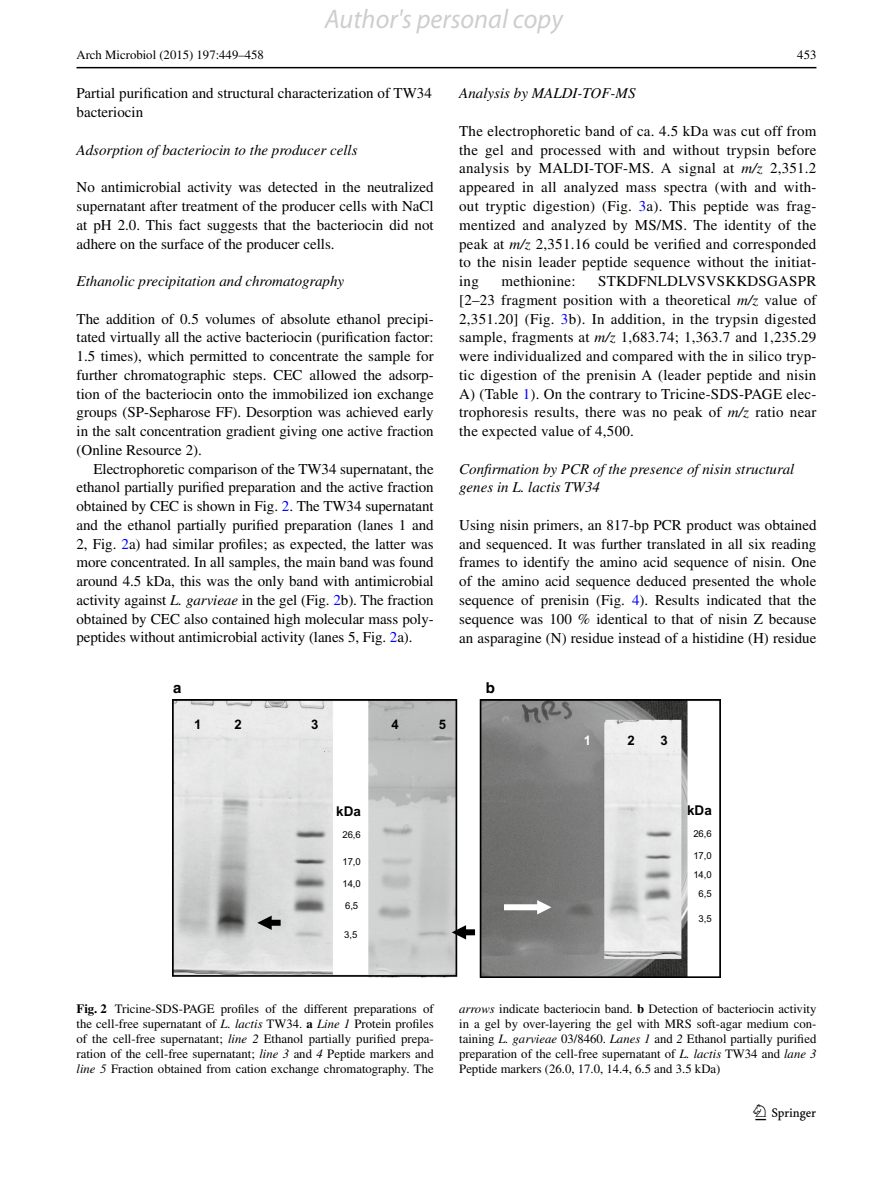
<style>
.page{position:relative;width:893px;height:1187px;background:#fff}
.page>*{position:absolute;margin:0;border:0;box-sizing:border-box;transform-origin:0 0}
.t1{font:italic 27px "S Myriad";color:rgb(0 0 0/.2)}
.t2{font:22.5px "Springnew";color:#000}
.t3{font:15px/18.8px "Times";color:#000;text-align:justify}
.t4{font:italic 15px/18.8px "Times";color:#000}
.t5{font:700 15px "Helvetica";color:#000}
.t6{font:700 13.5px "Arial";color:#000}
.t7{font:700 13.05px "Arial";color:#000}
.t8{font:700 13.05px "Arial";color:#fff}
.t9{font:12.75px/15px "Times";color:#000;text-align:justify}
.t10{font:9.6px/19.2px "Arial";color:#000;text-align:center}
.t11{font:9.45px "Arial";color:#000}
.s1{color:#00f}
.s2{font-style:italic}
.s3{font-weight:700}
</style>
<div class="page">
<hr style="left:77px;top:67px;width:739px;height:1px;background:#000">
<img style="left:172px;top:699px;width:549px;height:278px">
<div style="left:504px;top:904px;width:35px;height:6px;background:#fff"></div>
<svg style="left:537px;top:900px;width:14px;height:14px"></svg>
<div style="left:269px;top:919px;width:12px;height:6px;background:#000"></div>
<svg style="left:257px;top:915px;width:15px;height:14px"></svg>
<div style="left:464px;top:929px;width:11px;height:6px;background:#000"></div>
<svg style="left:452px;top:925px;width:14px;height:14px"></svg>
<h1 class="t1" style="left:325px;top:3px;width:240px">Author's personal copy</h1>
<p class="t9" style="left:77px;top:48px;width:189px">Arch Microbiol (2015) 197:449–458</p>
<p class="t9" style="left:797px;top:48px;width:21px">453</p>
<p class="t3" style="left:77px;top:84px;width:357px">Partial purification and structural characterization of TW34 bacteriocin</p>
<p class="t4" style="left:77px;top:140px;width:282px">Adsorption of bacteriocin to the producer cells</p>
<p class="t3" style="left:77px;top:178px;width:359px">No antimicrobial activity was detected in the neutralized supernatant after treatment of the producer cells with NaCl at pH 2.0. This fact suggests that the bacteriocin did not adhere on the surface of the producer cells.</p>
<p class="t4" style="left:77px;top:271px;width:269px">Ethanolic precipitation and chromatography</p>
<p class="t3" style="left:77px;top:309px;width:359px">The addition of 0.5 volumes of absolute ethanol precipi&shy;tated virtually all the active bacteriocin (purification factor:<br>1.5 times), which permitted to concentrate the sample for further chromatographic steps. CEC allowed the adsorp&shy;tion of the bacteriocin onto the immobilized ion exchange groups (SP-Sepharose FF). Desorption was achieved early in the salt concentration gradient giving one active fraction (Online Resource 2).</p>
<p class="t3" style="left:77px;top:459px;width:359px;text-indent:17px">Electrophoretic comparison of the TW34 supernatant, the ethanol partially purified preparation and the active fraction obtained by CEC is shown in Fig. <span class="s1">2</span>. The TW34 supernatant and the ethanol partially purified preparation (lanes 1 and 2, Fig. <span class="s1">2</span>a) had similar profiles; as expected, the latter was more concentrated. In all samples, the main band was found around 4.5 kDa, this was the only band with antimicrobial activity against <span class="s2">L. garvieae</span> in the gel (Fig. <span class="s1">2</span>b). The fraction obtained by CEC also contained high molecular mass poly&shy;peptides without antimicrobial activity (lanes 5, Fig. <span class="s1">2</span>a).</p>
<p class="t5" style="left:173px;top:678px;width:10px">a</p>
<p class="t7" style="left:194px;top:715px;width:9px">1</p>
<p class="t7" style="left:234px;top:715px;width:9px">2</p>
<p class="t7" style="left:311px;top:715px;width:9px">3</p>
<p class="t7" style="left:392px;top:715px;width:9px">4</p>
<p class="t7" style="left:439px;top:715px;width:9px">5</p>
<p class="t4" style="left:459px;top:84px;width:178px">Analysis by MALDI‑TOF‑MS</p>
<p class="t3" style="left:459px;top:121px;width:359px">The electrophoretic band of ca. 4.5 kDa was cut off from the gel and processed with and without trypsin before analysis by MALDI-TOF-MS. A signal at <span class="s2">m/z</span> 2,351.2 appeared in all analyzed mass spectra (with and with&shy;out tryptic digestion) (Fig. <span class="s1">3</span>a). This peptide was frag&shy;mentized and analyzed by MS/MS. The identity of the peak at <span class="s2">m/z</span> 2,351.16 could be verified and corresponded to the nisin leader peptide sequence without the initiat&shy;ing</p>
<p class="t3" style="left:502px;top:271px;width:75px">methionine:</p>
<p class="t3" style="left:459px;top:271px;width:359px;text-indent:139px">STKDFNLDLVSVSKKDSGASPR [2–23 fragment position with a theoretical <span class="s2">m/z</span> value of 2,351.20] (Fig. <span class="s1">3</span>b). In addition, in the trypsin digested sample, fragments at <span class="s2">m/z</span> 1,683.74; 1,363.7 and 1,235.29 were individualized and compared with the in silico tryp&shy;tic digestion of the prenisin A (leader peptide and nisin A) (Table <span class="s1">1</span>). On the contrary to Tricine-SDS-PAGE elec&shy;trophoresis results, there was no peak of <span class="s2">m/z</span> ratio near the expected value of 4,500.</p>
<p class="t4" style="left:459px;top:459px;width:337px">Confirmation by PCR of the presence of nisin structural genes in L. lactis TW34</p>
<p class="t3" style="left:459px;top:515px;width:359px">Using nisin primers, an 817-bp PCR product was obtained and sequenced. It was further translated in all six reading frames to identify the amino acid sequence of nisin. One of the amino acid sequence deduced presented the whole sequence of prenisin (Fig. <span class="s1">4</span>). Results indicated that the sequence was 100 % identical to that of nisin Z because an asparagine (N) residue instead of a histidine (H) residue</p>
<p class="t5" style="left:486px;top:678px;width:11px">b</p>
<p class="t8" style="left:584px;top:731px;width:9px">1</p>
<p class="t7" style="left:627px;top:731px;width:9px">2</p>
<p class="t7" style="left:660px;top:731px;width:9px">3</p>
<p class="t6" style="left:336px;top:802px;width:26px">kDa</p>
<p class="t6" style="left:687px;top:800px;width:26px">kDa</p>
<p class="t10" style="left:342px;top:825px;width:20px">26,6</p>
<p class="t10" style="left:342px;top:852px;width:20px">17,0</p>
<p class="t10" style="left:342px;top:874px;width:20px">14,0</p>
<p class="t10" style="left:345px;top:896px;width:15px">6,5</p>
<p class="t11" style="left:344px;top:928px;width:15px">3,5</p>
<p class="t10" style="left:693px;top:823px;width:20px">26,6</p>
<p class="t10" style="left:693px;top:845px;width:20px">17,0<br>14,0<br>6,5</p>
<p class="t10" style="left:699px;top:909px;width:15px">3,5</p>
<p class="t9" style="left:77px;top:1001px;width:359px"><span class="s3">Fig. 2</span> Tricine-SDS-PAGE profiles of the different preparations of the cell-free supernatant of <span class="s2">L. lactis</span> TW34. <span class="s3">a</span> <span class="s2">Line 1</span> Protein profiles of the cell-free supernatant; <span class="s2">line 2</span> Ethanol partially purified prepa&shy;ration of the cell-free supernatant; <span class="s2">line 3</span> and <span class="s2">4</span> Peptide markers and <span class="s2">line 5</span> Fraction obtained from cation exchange chromatography. The</p>
<p class="t9" style="left:459px;top:1001px;width:359px"><span class="s2">arrows</span> indicate bacteriocin band. <span class="s3">b</span> Detection of bacteriocin activity in a gel by over-layering the gel with MRS soft-agar medium con&shy;taining <span class="s2">L. garvieae</span> 03/8460. <span class="s2">Lanes 1</span> and <span class="s2">2</span> Ethanol partially purified preparation of the cell-free supernatant of <span class="s2">L. lactis</span> TW34 and <span class="s2">lane 3<br></span>Peptide markers (26.0, 17.0, 14.4, 6.5 and 3.5 kDa)</p>
<h2 class="t2" style="left:755px;top:1104px;width:62px">1 3</h2>
</div>
